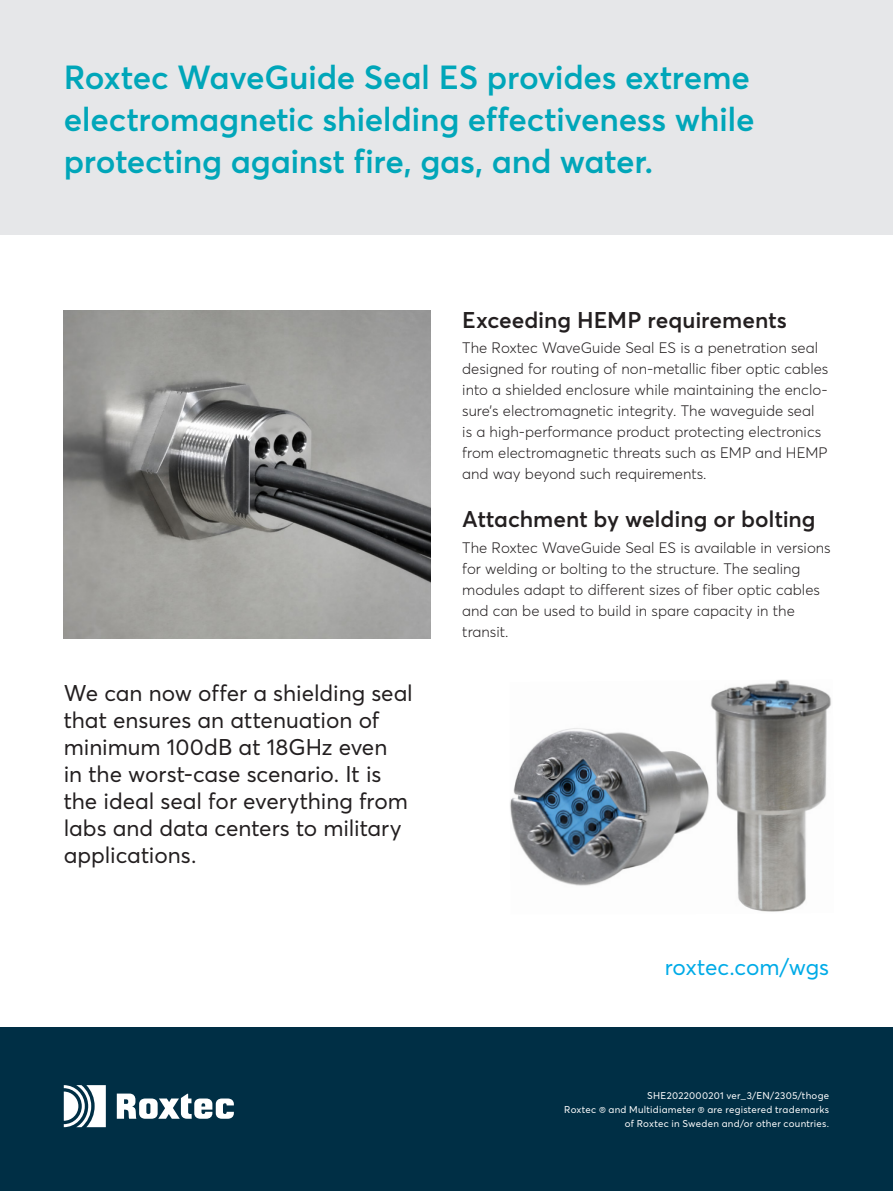
<style>
.page{position:relative;width:893px;height:1191px;background:#fff}
.page>*{position:absolute;margin:0;border:0;box-sizing:border-box;transform-origin:0 0}
.t1{font:600 33px/42px "Averta";letter-spacing:-.01em;color:#00a6b9}
.t2{font:22.5px/27px "Averta";color:#231f20}
.t3{font:600 22.5px "Averta";color:#231f20}
.t4{font:22.5px "Averta";letter-spacing:-.01em;color:#00abe7}
.t5{font:300 15px/21px "Averta";color:#231f20}
.t6{font:9.75px/14.2px "Averta";letter-spacing:.025em;color:#fff;text-align:right}
</style>
<div class="page">
<div style="left:0;top:1027px;width:893px;height:164px;background:#002f45"></div>
<svg style="left:117px;top:1093px;width:117px;height:25px"></svg>
<svg style="left:64px;top:1085px;width:42px;height:42px"></svg>
<img style="left:510px;top:679px;width:321px;height:233px">
<img style="left:64px;top:310px;width:367px;height:328px">
<div style="left:0;top:0;width:893px;height:235px;background:#e6e7e9"></div>
<h1 class="t1" style="left:64px;top:56px;width:692px">Roxtec WaveGuide Seal ES provides extreme electromagnetic shielding effectiveness while protecting against fire, gas, and water.</h1>
<h2 class="t2" style="left:64px;top:679px;width:351px">We can now offer a shielding seal that ensures an attenuation of minimum 100dB at 18GHz even<br>in the worst-case scenario. It is the ideal seal for everything from labs and data centers to military applications.</h2>
<h2 class="t3" style="left:462px;top:306px;width:326px">Exceeding HEMP requirements</h2>
<p class="t5" style="left:462px;top:337px;width:368px">The Roxtec WaveGuide Seal ES is a penetration seal designed for routing of non-metallic fiber optic cables into a shielded enclosure while maintaining the enclo&shy;sure’s electromagnetic integrity. The waveguide seal<br>is a high-performance product protecting electronics from electromagnetic threats such as EMP and HEMP and way beyond such requirements.</p>
<h2 class="t3" style="left:462px;top:505px;width:355px">Attachment by welding or bolting</h2>
<p class="t5" style="left:462px;top:537px;width:370px">The Roxtec WaveGuide Seal ES is available in versions for welding or bolting to the structure. The sealing modules adapt to different sizes of fiber optic cables and can be used to build in spare capacity in the transit.</p>
<h2 class="t4" style="left:665px;top:953px;width:166px">roxtec.com/wgs</h2>
<p class="t6" style="left:564px;top:1088px;width:266px">SHE2022000201 ver_3/EN/2305/thoge<br>Roxtec ® and Multidiameter ® are registered trademarks of Roxtec in Sweden and/or other countries.</p>
</div>
